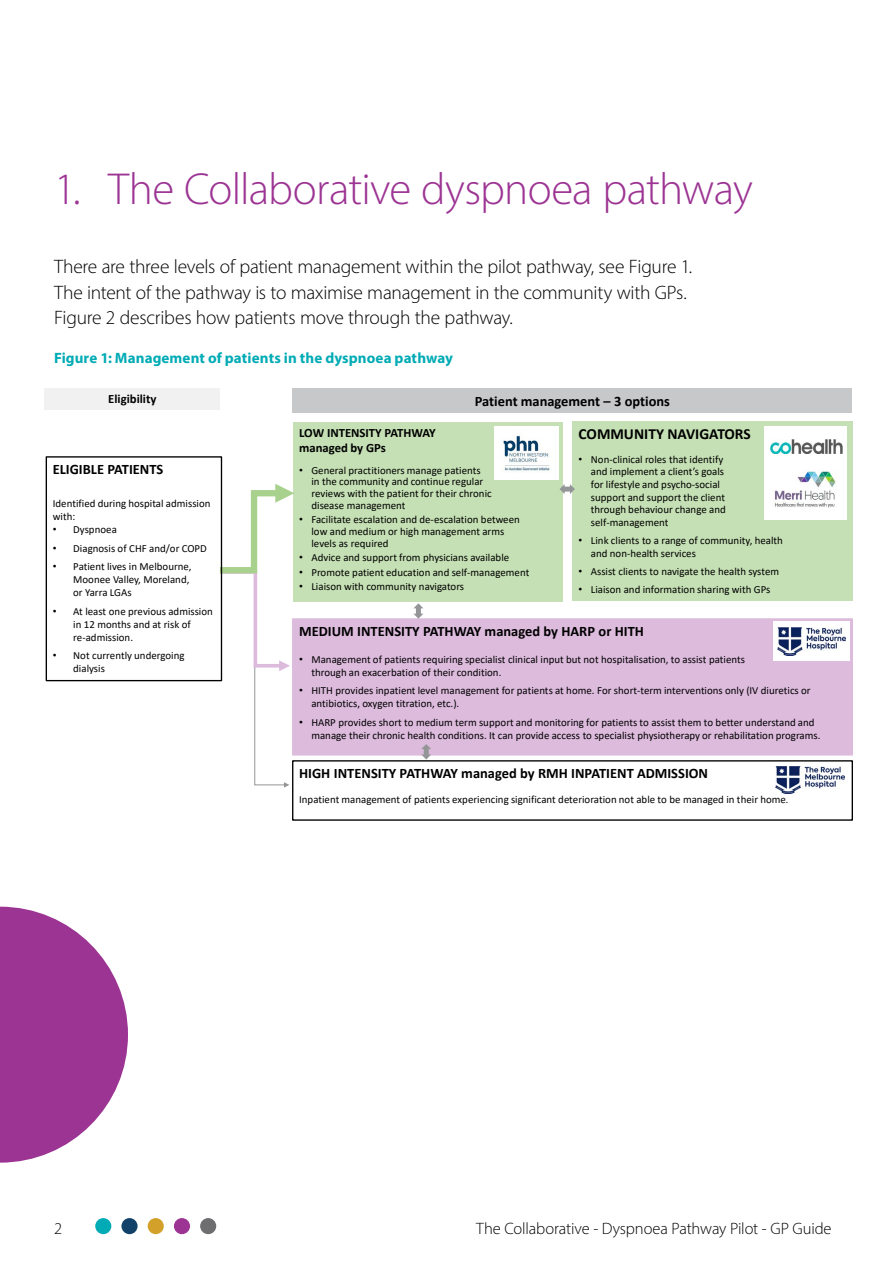
<style>
.page{position:relative;width:893px;height:1263px;background:#fff}
.page>*{position:absolute;margin:0;border:0;box-sizing:border-box;transform-origin:0 0}
.t1{font:300 45px "Myriad Pro";letter-spacing:-.015em;color:#9c3493}
.t2{font:300 19.5px/25.5px "Myriad Pro";letter-spacing:-.015em;color:#000}
.t3{font:300 16.5px "Myriad Pro";letter-spacing:-.01em;color:#000}
.t4{font:700 15.45px "Calibri";color:#000}
.t5{font:700 15px "Myriad Pro";letter-spacing:.005em;color:#00abb5}
.t6{font:700 14.4px "Calibri";color:#000}
.t7{font:700 12.75px/15.1px "Calibri";color:#000}
.t8{font:10.8px/13px "Calibri";color:#000}
.s1{font-family:"Arial"}
.s2{font-size:10.05px}
</style>
<div class="page">
<div style="left:293px;top:422px;width:269px;height:180px;background:#c5e0b4"></div>
<div style="left:293px;top:619px;width:559px;height:136px;background:#dbd"></div>
<div style="left:292px;top:618px;width:561px;height:137px;border:1px solid #dbd"></div>
<div style="left:292px;top:760px;width:561px;height:61px;border:1px solid #000"></div>
<div style="left:45px;top:388px;width:175px;height:22px;background:#f1f1f2"></div>
<div style="left:293px;top:389px;width:559px;height:24px;background:#c6c8ca"></div>
<div style="left:572px;top:421px;width:280px;height:180px;background:#c5e0b4"></div>
<svg style="left:421px;top:744px;width:10px;height:15px"></svg>
<svg style="left:413px;top:603px;width:10px;height:16px"></svg>
<svg style="left:214px;top:484px;width:80px;height:304px"></svg>
<svg style="left:560px;top:484px;width:15px;height:10px"></svg>
<div style="left:46px;top:456px;width:176px;height:225px;border:1px solid #000"></div>
<div style="left:773px;top:621px;width:77px;height:40px;background:#fff"></div>
<img style="left:777px;top:628px;width:69px;height:28px">
<div style="left:764px;top:426px;width:83px;height:94px;background:#fff"></div>
<img style="left:770px;top:439px;width:73px;height:15px">
<img style="left:774px;top:471px;width:62px;height:37px">
<img style="left:494px;top:426px;width:64px;height:53px">
<svg style="left:0;top:907px;width:128px;height:256px"></svg>
<img style="left:776px;top:766px;width:68px;height:28px">
<div style="left:95px;top:1218px;width:16px;height:16px;background:#00abb5;border-radius:50%"></div>
<div style="left:121px;top:1218px;width:17px;height:16px;background:#124169;border-radius:50%"></div>
<div style="left:148px;top:1218px;width:16px;height:16px;background:#d3a12a;border-radius:50%"></div>
<div style="left:174px;top:1218px;width:16px;height:16px;background:#9c3493;border-radius:50%"></div>
<div style="left:200px;top:1218px;width:16px;height:16px;background:#6e6e71;border-radius:50%"></div>
<h1 class="t1" style="left:54px;top:162px;width:700px">1. The Collaborative dyspnoea pathway</h1>
<h2 class="t2" style="left:54px;top:254px;width:640px">There are three levels of patient management within the pilot pathway, see Figure 1.<br>The intent of the pathway is to maximise management in the community with GPs.<br>Figure 2 describes how patients move through the pathway.</h2>
<h3 class="t5" style="left:54px;top:348px;width:401px">Figure 1: Management of patients in the dyspnoea pathway</h3>
<p class="t7" style="left:108px;top:391px;width:50px">Eligibility</p>
<h3 class="t6" style="left:475px;top:391px;width:197px">Patient management – 3 options</h3>
<h3 class="t4" style="left:579px;top:423px;width:174px">COMMUNITY NAVIGATORS</h3>
<p class="t8" style="left:591px;top:452px;width:137px;text-indent:-12px"><span class="s1">•</span> Non-clinical roles that identify and implement a client’s goals for lifestyle and psycho-social support and support the client through behaviour change and self-management</p>
<p class="t8" style="left:591px;top:534px;width:194px;text-indent:-12px"><span class="s1">•</span> Link clients to a range of community, health and non-health services</p>
<p class="t8" style="left:579px;top:564px;width:202px"><span class="s1">•</span> Assist clients to navigate the health system</p>
<p class="t8" style="left:579px;top:582px;width:193px"><span class="s1">•</span> Liaison and information sharing with GPs</p>
<p class="t7" style="left:299px;top:425px;width:138px">LOW INTENSITY PATHWAY managed by GPs</p>
<p class="t8" style="left:311px;top:464px;width:182px;line-height:11.7px;text-indent:-12px"><span class="s1">•</span> General practitioners manage patients<br>in the community and continue regular reviews with the patient for their chronic disease management</p>
<p class="t8" style="left:311px;top:513px;width:210px;line-height:11.7px;text-indent:-12px"><span class="s1">•</span> Facilitate escalation and de-escalation between low and medium or high management arms levels as required</p>
<p class="t8" style="left:299px;top:551px;width:212px"><span class="s1">•</span> Advice and support from physicians available</p>
<p class="t8" style="left:299px;top:565px;width:232px"><span class="s1">•</span> Promote patient education and self-management</p>
<p class="t8" style="left:299px;top:580px;width:167px"><span class="s1">•</span> Liaison with community navigators</p>
<h3 class="t6" style="left:299px;top:621px;width:346px">MEDIUM INTENSITY PATHWAY managed by HARP or HITH</h3>
<p class="t8" style="left:311px;top:652px;width:435px;text-indent:-12px"><span class="s1">•</span> Management of patients requiring specialist clinical input but not hospitalisation, to assist patients through an exacerbation of their condition.</p>
<p class="t8" style="left:311px;top:684px;width:501px;text-indent:-12px"><span class="s1">•</span> HITH provides inpatient level management for patients at home. For short-term interventions only (IV diuretics or antibiotics, oxygen titration, etc.).</p>
<p class="t8" style="left:311px;top:715px;width:511px;text-indent:-12px"><span class="s1">•</span> HARP provides short to medium term support and monitoring for patients to assist them to better understand and manage their chronic health conditions. It can provide access to specialist physiotherapy or rehabilitation programs.</p>
<h3 class="t6" style="left:299px;top:763px;width:410px">HIGH INTENSITY PATHWAY managed by RMH INPATIENT ADMISSION</h3>
<p class="t8" style="left:299px;top:792px;width:491px">Inpatient management of patients experiencing significant deterioration not able to be managed in their home<span class="s2">.</span></p>
<h3 class="t6" style="left:53px;top:459px;width:112px">ELIGIBLE PATIENTS</h3>
<p class="t8" style="left:53px;top:497px;width:159px">Identified during hospital admission with:</p>
<p class="t8" style="left:53px;top:523px;width:66px"><span class="s1">•</span> Dyspnoea</p>
<p class="t8" style="left:53px;top:541px;width:156px"><span class="s1">•</span> Diagnosis of CHF and/or COPD</p>
<p class="t8" style="left:73px;top:560px;width:120px;text-indent:-20px"><span class="s1">•</span> Patient lives in Melbourne,<br>Moonee Valley, Moreland, or Yarra LGAs</p>
<p class="t8" style="left:73px;top:604px;width:141px;text-indent:-20px"><span class="s1">•</span> At least one previous admission in 12 months and at risk of re-admission.</p>
<p class="t8" style="left:73px;top:649px;width:113px;text-indent:-20px"><span class="s1">•</span> Not currently undergoing dialysis</p>
<h3 class="t3" style="left:54px;top:1219px;width:10px">2</h3>
<h3 class="t3" style="left:476px;top:1219px;width:357px">The Collaborative - Dyspnoea Pathway Pilot - GP Guide</h3>
</div>
